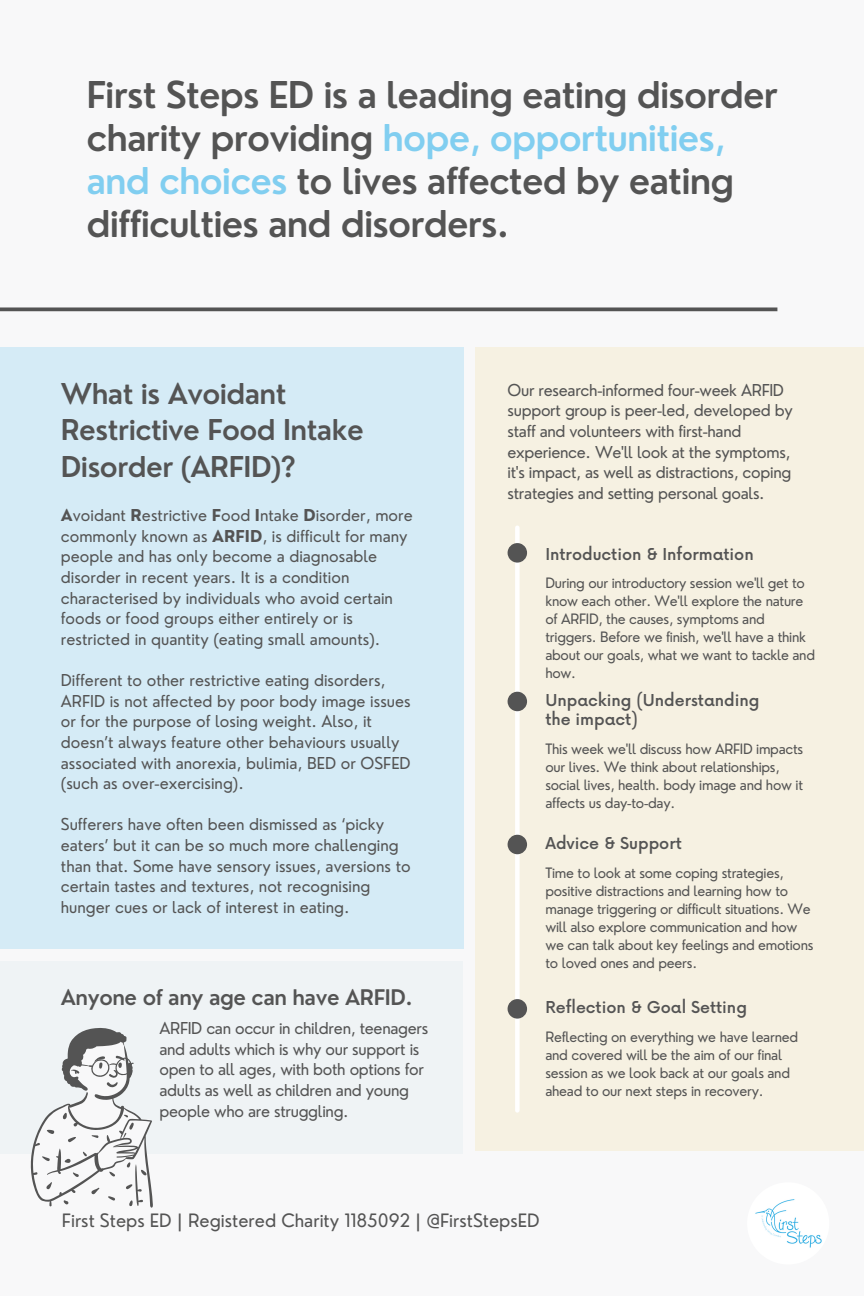
<style>
.page{position:relative;width:864px;height:1296px;background:#f8f8f9}
.page>*{position:absolute;margin:0;border:0;box-sizing:border-box;transform-origin:0 0}
.t1{font:600 36px/43.1px "Nourd";letter-spacing:-.025em;color:#545454}
.t2{font:600 28px/36.4px "Nourd";letter-spacing:-.02em;color:#545454}
.t3{font:600 21px "Nourd";letter-spacing:-.02em;color:#545454}
.t4{font:18px "Nourd";color:#545454}
.t5{font:16px/20.6px "Nourd";color:#545454}
.t6{font:16px/20.6px "Nourd";letter-spacing:-.02em;color:#545454}
.t7{font:500 16px/19.1px "Now";color:#545454}
.t8{font:14px/18px "Nourd";letter-spacing:-.02em;color:#545454}
.s1{color:#81cef0}
.s2{font-weight:700}
</style>
<div class="page">
<svg style="left:0;top:307px;width:777px;height:4px;background:#676768"></svg>
<div style="left:0;top:347px;width:463px;height:602px;background:#d5ebf6"></div>
<img style="left:747px;top:1182px;width:82px;height:82px;border-radius:50%">
<div style="left:475px;top:347px;width:389px;height:804px;background:#f6f1e2"></div>
<div style="left:515px;top:528px;width:5px;height:582px;background:#fff"></div>
<svg style="left:508px;top:543px;width:19px;height:20px"></svg>
<div style="left:0;top:961px;width:463px;height:193px;background:#eff3f5"></div>
<svg style="left:508px;top:692px;width:19px;height:19px"></svg>
<svg style="left:508px;top:999px;width:19px;height:20px"></svg>
<svg style="left:508px;top:835px;width:19px;height:19px"></svg>
<svg style="left:30px;top:1028px;width:123px;height:180px"></svg>
<h1 class="t1" style="left:86px;top:73px;width:693px">First Steps ED is a leading eating disorder charity providing <span class="s1">hope, opportunities, and choices</span> to lives affected by eating difficulties and disorders.</h1>
<h2 class="t2" style="left:61px;top:375px;width:304px">What is Avoidant<br>Restrictive Food Intake<br>Disorder (ARFID)?</h2>
<p class="t5" style="left:61px;top:505px;width:353px"><span class="s2">A</span>voidant <span class="s2">R</span>estrictive <span class="s2">F</span>ood <span class="s2">I</span>ntake <span class="s2">D</span>isorder, more commonly known as <span class="s2">ARFID</span>, is difficult for many people and has only become a diagnosable disorder in recent years. It is a condition characterised by individuals who avoid certain foods or food groups either entirely or is restricted in quantity (eating small amounts).</p>
<p class="t5" style="left:61px;top:670px;width:351px">Different to other restrictive eating disorders, ARFID is not affected by poor body image issues or for the purpose of losing weight. Also, it doesn’t always feature other behaviours usually associated with anorexia, bulimia, BED or OSFED (such as over-exercising).</p>
<p class="t5" style="left:61px;top:814px;width:351px">Sufferers have often been dismissed as ‘picky eaters’ but it can be so much more challenging than that. Some have sensory issues, aversions to certain tastes and textures, not recognising hunger cues or lack of interest in eating.</p>
<h3 class="t3" style="left:61px;top:984px;width:353px">Anyone of any age can have ARFID.</h3>
<p class="t6" style="left:159px;top:1018px;width:271px">ARFID can occur in children, teenagers and adults which is why our support is open to all ages, with both options for adults as well as children and young people who are struggling.</p>
<p class="t6" style="left:508px;top:379px;width:287px">Our research-informed four-week ARFID support group is peer-led, developed by staff and volunteers with first-hand experience. We'll look at the symptoms, it's impact, as well as distractions, coping strategies and setting personal goals.</p>
<p class="t7" style="left:545px;top:545px;width:210px">Introduction &amp; Information</p>
<p class="t8" style="left:545px;top:574px;width:271px">During our introductory session we'll get to know each other. We'll explore the nature of ARFID, the causes, symptoms and triggers. Before we finish, we'll have a think about our goals, what we want to tackle and how.</p>
<p class="t7" style="left:545px;top:692px;width:216px">Unpacking (Understanding the impact)</p>
<p class="t8" style="left:545px;top:740px;width:259px">This week we'll discuss how ARFID impacts our lives. We think about relationships, social lives, health. body image and how it affects us day-to-day.</p>
<p class="t7" style="left:545px;top:835px;width:138px">Advice &amp; Support</p>
<p class="t8" style="left:545px;top:864px;width:270px">Time to look at some coping strategies, positive distractions and learning how to manage triggering or difficult situations. We will also explore communication and how we can talk about key feelings and emotions to loved ones and peers.</p>
<p class="t7" style="left:545px;top:999px;width:203px">Reflection &amp; Goal Setting</p>
<p class="t8" style="left:545px;top:1028px;width:254px">Reflecting on everything we have learned and covered will be the aim of our final session as we look back at our goals and ahead to our next steps in recovery.</p>
<p class="t4" style="left:62px;top:1209px;width:479px">First Steps ED | Registered Charity 1185092 | @FirstStepsED</p>
</div>
